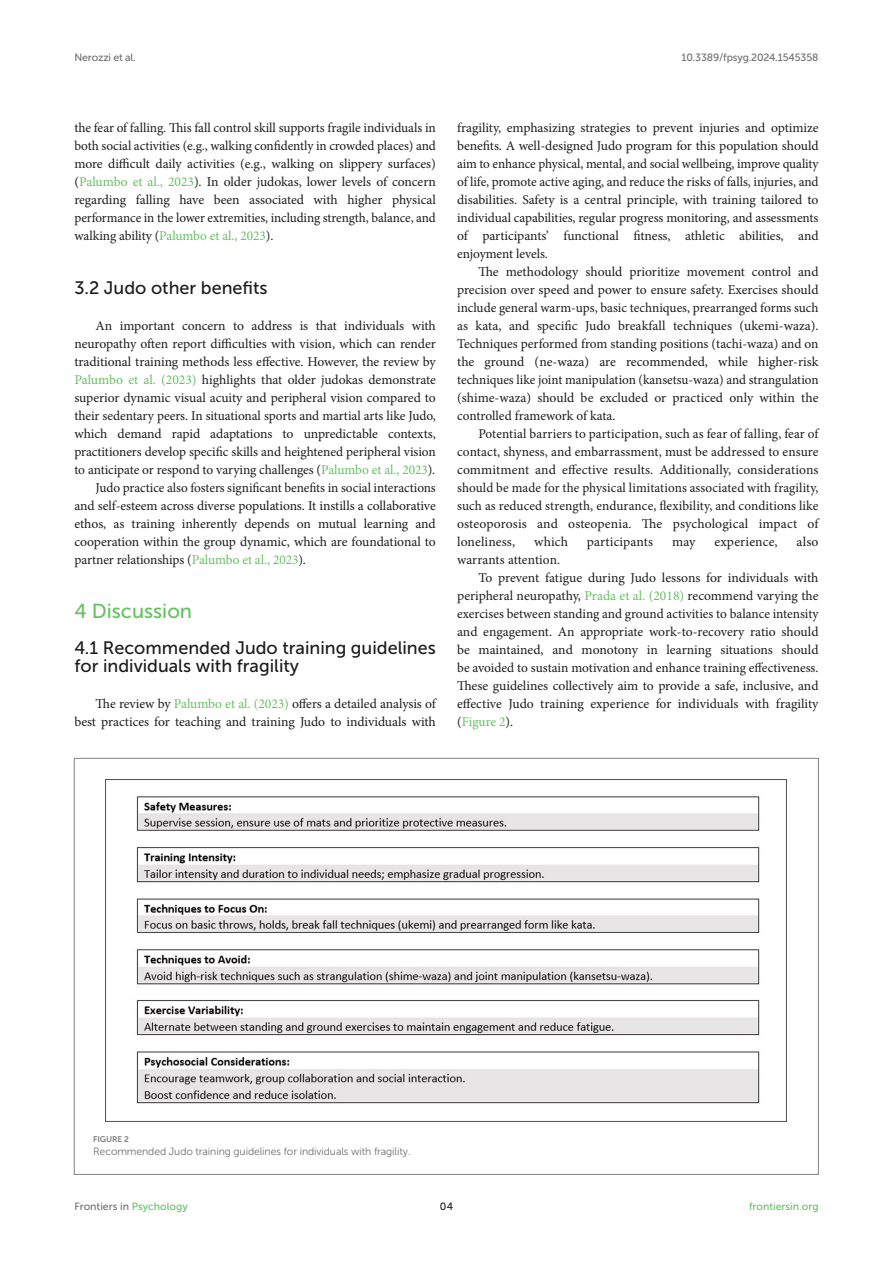
<style>
.page{position:relative;width:893px;height:1263px;background:#fff}
.page>*{position:absolute;margin:0;border:0;box-sizing:border-box;transform-origin:0 0}
.HEAD_1{font:20.25px "Museo Sans 500";color:#65c161}
.HEAD_2_after_HEAD_1{font:18px/18px "Museo Sans 500";color:#1b1c1b}
.HEAD_2{font:18px "Museo Sans 500";color:#1b1c1b}
.TEXT{font:13.5px/18px "Minion Pro";letter-spacing:-.005em;color:#1b1c1b;text-align:justify}
.FIG_LEG{font:10.5px "Museo Sans 300";letter-spacing:-.01em;color:#706f70}
.t1{font:10.5px "Museo Sans 500";letter-spacing:-.015em;color:#706f70}
.t2{font:10.5px "Museo Sans 500";color:#65c161}
.t3{font:10.5px "Museo Sans 500";color:#1b1c1b}
.FIG_HD{font:8.25px "Museo Sans 700";letter-spacing:-.01em;color:#7e7f7f}
.s1{color:#65c161}
</style>
<div class="page">
<img style="left:105px;top:779px;width:682px;height:343px">
<p class="t1" style="left:74px;top:51px;width:63px">Nerozzi et al.</p>
<p class="t1" style="left:681px;top:51px;width:139px">10.3389/fpsyg.2024.1545358</p>
<p class="TEXT" style="left:74px;top:119px;width:363px">the fear of falling. This fall control skill supports fragile individuals in both social activities (e.g., walking confidently in crowded places) and more difficult daily activities (e.g., walking on slippery surfaces) (<span class="s1">Palumbo et al., 2023</span>). In older judokas, lower levels of concern regarding falling have been associated with higher physical performance in the lower extremities, including strength, balance, and walking ability (<span class="s1">Palumbo et al., 2023</span>).</p>
<p class="HEAD_2" style="left:74px;top:278px;width:195px">3.2 Judo other benefits</p>
<p class="TEXT" style="left:74px;top:317px;width:363px;text-indent:21px">An important concern to address is that individuals with neuropathy often report difficulties with vision, which can render traditional training methods less effective. However, the review by <span class="s1">Palumbo et al. (2023)</span> highlights that older judokas demonstrate superior dynamic visual acuity and peripheral vision compared to their sedentary peers. In situational sports and martial arts like Judo, which demand rapid adaptations to unpredictable contexts, practitioners develop specific skills and heightened peripheral vision to anticipate or respond to varying challenges (<span class="s1">Palumbo et al., 2023</span>).</p>
<p class="TEXT" style="left:74px;top:479px;width:363px;text-indent:21px">Judo practice also fosters significant benefits in social interactions and self-esteem across diverse populations. It instills a collaborative ethos, as training inherently depends on mutual learning and cooperation within the group dynamic, which are foundational to partner relationships (<span class="s1">Palumbo et al., 2023</span>).</p>
<p class="HEAD_1" style="left:74px;top:600px;width:119px">4 Discussion</p>
<p class="HEAD_2_after_HEAD_1" style="left:74px;top:639px;width:363px">4.1 Recommended Judo training guidelines for individuals with fragility</p>
<p class="TEXT" style="left:74px;top:695px;width:363px;text-align:right">The review by <span class="s1">Palumbo et al. (2023)</span> offers a detailed analysis of best practices for teaching and training Judo to individuals with</p>
<p class="TEXT" style="left:457px;top:119px;width:363px">fragility, emphasizing strategies to prevent injuries and optimize benefits. A well-designed Judo program for this population should aim to enhance physical, mental, and social wellbeing, improve quality of life, promote active aging, and reduce the risks of falls, injuries, and disabilities. Safety is a central principle, with training tailored to individual capabilities, regular progress monitoring, and assessments of participants’ functional fitness, athletic abilities, and enjoyment levels.</p>
<p class="TEXT" style="left:457px;top:263px;width:363px;text-indent:21px">The methodology should prioritize movement control and precision over speed and power to ensure safety. Exercises should include general warm-ups, basic techniques, prearranged forms such as kata, and specific Judo breakfall techniques (ukemi-waza).<br>Techniques performed from standing positions (tachi-waza) and on the ground (ne-waza) are recommended, while higher-risk techniques like joint manipulation (kansetsu-waza) and strangulation (shime-waza) should be excluded or practiced only within the controlled framework of kata.</p>
<p class="TEXT" style="left:457px;top:425px;width:363px;text-indent:21px">Potential barriers to participation, such as fear of falling, fear of contact, shyness, and embarrassment, must be addressed to ensure commitment and effective results. Additionally, considerations should be made for the physical limitations associated with fragility, such as reduced strength, endurance, flexibility, and conditions like osteoporosis and osteopenia. The psychological impact of loneliness,</p>
<p class="TEXT" style="left:534px;top:533px;width:35px">which</p>
<p class="TEXT" style="left:587px;top:533px;width:68px">participants</p>
<p class="TEXT" style="left:672px;top:533px;width:25px">may</p>
<p class="TEXT" style="left:714px;top:533px;width:65px">experience,</p>
<p class="TEXT" style="left:797px;top:533px;width:23px">also</p>
<p class="TEXT" style="left:457px;top:551px;width:105px">warrants attention.</p>
<p class="TEXT" style="left:457px;top:569px;width:363px;text-indent:21px">To prevent fatigue during Judo lessons for individuals with peripheral neuropathy, <span class="s1">Prada et al. (2018)</span> recommend varying the exercises between standing and ground activities to balance intensity and engagement. An appropriate work-to-recovery ratio should be maintained, and monotony in learning situations should be avoided to sustain motivation and enhance training effectiveness.<br>These guidelines collectively aim to provide a safe, inclusive, and effective Judo training experience for individuals with fragility (<span class="s1">Figure 2</span>).</p>
<p class="FIG_HD" style="left:93px;top:1134px;width:37px">FIGURE 2</p>
<p class="FIG_LEG" style="left:93px;top:1146px;width:319px">Recommended Judo training guidelines for individuals with fragility.</p>
<p class="t1" style="left:74px;top:1200px;width:115px">Frontiers in <span class="s1">Psychology</span></p>
<p class="t3" style="left:440px;top:1200px;width:15px">04</p>
<p class="t2" style="left:749px;top:1200px;width:71px">frontiersin.org</p>
</div>
